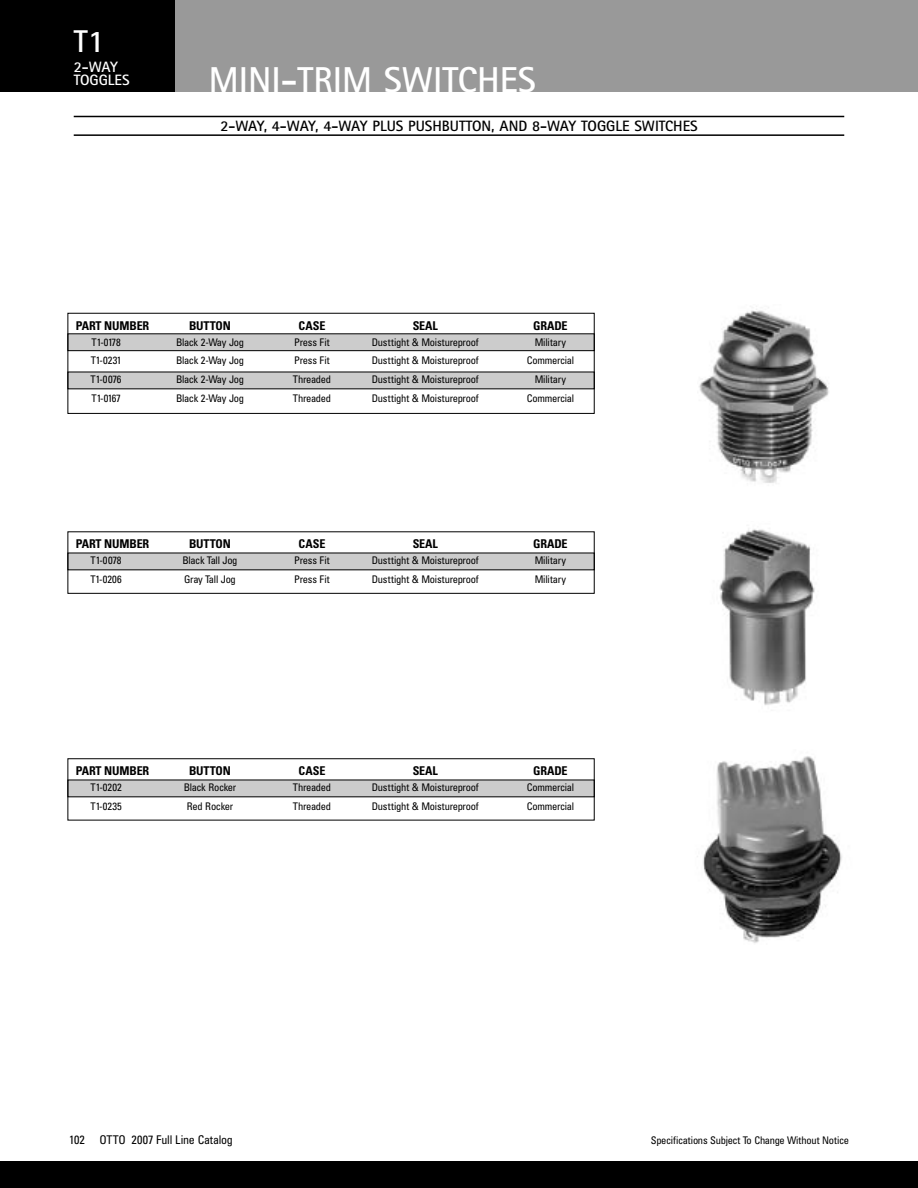
<style>
.page{position:relative;width:918px;height:1188px;background:#fff}
.page>*{position:absolute;margin:0;border:0;box-sizing:border-box;transform-origin:0 0}
.t1{font:700 36px "Rotis Sans Serif";color:#fff}
.t2{font:700 31.5px "Rotis Sans Serif";color:#fff}
.t3{font:700 15px "Rotis Sans Serif";color:#000}
.t4{font:700 15px/13.5px "Rotis Sans Serif";color:#fff}
.t5{font:700 condensed 12.15px "Univers";letter-spacing:-.01em;color:#000}
.t6{font:condensed 12px "Univers";letter-spacing:-.02em;color:#000}
.t7{font:condensed 10.5px "Univers";letter-spacing:-.025em;color:#000}
</style>
<div class="page">
<div style="left:0;top:0;width:918px;height:92px;background:#999"></div>
<div style="left:0;top:0;width:176px;height:92px;background:#000"></div>
<div style="left:0;top:1161px;width:918px;height:27px;background:#000"></div>
<div style="left:68px;top:780px;width:526px;height:17px;background:#ccc"></div>
<div style="left:68px;top:553px;width:526px;height:17px;background:#ccc"></div>
<div style="left:68px;top:372px;width:526px;height:17px;background:#ccc"></div>
<div style="left:68px;top:334px;width:526px;height:16px;background:#ccc"></div>
<div style="left:68px;top:333px;width:527px;height:18px;border:1px solid #000"></div>
<hr style="left:74px;top:116px;width:770px;height:1px;background:#000">
<hr style="left:74px;top:134px;width:770px;height:2px;background:#000">
<img style="left:699px;top:307px;width:130px;height:176px">
<img style="left:719px;top:529px;width:96px;height:176px">
<img style="left:697px;top:756px;width:145px;height:187px">
<div style="left:68px;top:531px;width:527px;height:63px;border:1px solid #000"></div>
<div style="left:68px;top:758px;width:527px;height:62px;border:1px solid #000"></div>
<div style="left:68px;top:313px;width:527px;height:101px;border:1px solid #000"></div>
<h2 class="t2" style="left:74px;top:30px;width:32px">T1</h2>
<h3 class="t4" style="left:74px;top:62px;width:57px">2-WAY<br>TOGGLES</h3>
<h1 class="t1" style="left:209px;top:67px;width:328px">MINI-TRIM SWITCHES</h1>
<h3 class="t3" style="left:220px;top:121px;width:479px">2-WAY, 4-WAY, 4-WAY PLUS PUSHBUTTON, AND 8-WAY TOGGLE SWITCHES</h3>
<p class="t5" style="left:76px;top:321px;width:75px">PART NUMBER</p>
<p class="t5" style="left:189px;top:321px;width:43px">BUTTON</p>
<p class="t5" style="left:299px;top:321px;width:28px">CASE</p>
<p class="t5" style="left:413px;top:321px;width:27px">SEAL</p>
<p class="t5" style="left:533px;top:321px;width:36px">GRADE</p>
<p class="t7" style="left:92px;top:338px;width:31px">T1-0178</p>
<p class="t7" style="left:176px;top:338px;width:69px">Black 2-Way Jog</p>
<p class="t7" style="left:294px;top:338px;width:37px">Press Fit</p>
<p class="t7" style="left:372px;top:338px;width:108px">Dusttight &amp; Moistureproof</p>
<p class="t7" style="left:535px;top:338px;width:33px">Military</p>
<p class="t7" style="left:91px;top:357px;width:32px">T1-0231</p>
<p class="t7" style="left:176px;top:357px;width:69px">Black 2-Way Jog</p>
<p class="t7" style="left:294px;top:357px;width:37px">Press Fit</p>
<p class="t7" style="left:372px;top:357px;width:108px">Dusttight &amp; Moistureproof</p>
<p class="t7" style="left:527px;top:357px;width:49px">Commercial</p>
<p class="t7" style="left:91px;top:376px;width:33px">T1-0076</p>
<p class="t7" style="left:176px;top:376px;width:69px">Black 2-Way Jog</p>
<p class="t7" style="left:293px;top:376px;width:40px">Threaded</p>
<p class="t7" style="left:372px;top:376px;width:108px">Dusttight &amp; Moistureproof</p>
<p class="t7" style="left:535px;top:376px;width:33px">Military</p>
<p class="t7" style="left:91px;top:395px;width:31px">T1-0167</p>
<p class="t7" style="left:176px;top:395px;width:69px">Black 2-Way Jog</p>
<p class="t7" style="left:293px;top:395px;width:40px">Threaded</p>
<p class="t7" style="left:372px;top:395px;width:108px">Dusttight &amp; Moistureproof</p>
<p class="t7" style="left:527px;top:395px;width:49px">Commercial</p>
<p class="t5" style="left:76px;top:540px;width:75px">PART NUMBER</p>
<p class="t5" style="left:189px;top:540px;width:43px">BUTTON</p>
<p class="t5" style="left:299px;top:540px;width:28px">CASE</p>
<p class="t5" style="left:413px;top:540px;width:27px">SEAL</p>
<p class="t5" style="left:533px;top:540px;width:36px">GRADE</p>
<p class="t7" style="left:91px;top:556px;width:33px">T1-0078</p>
<p class="t7" style="left:183px;top:556px;width:56px">Black Tall Jog</p>
<p class="t7" style="left:294px;top:556px;width:37px">Press Fit</p>
<p class="t7" style="left:372px;top:556px;width:108px">Dusttight &amp; Moistureproof</p>
<p class="t7" style="left:535px;top:556px;width:33px">Military</p>
<p class="t7" style="left:90px;top:575px;width:33px">T1-0206</p>
<p class="t7" style="left:184px;top:575px;width:53px">Gray Tall Jog</p>
<p class="t7" style="left:294px;top:575px;width:37px">Press Fit</p>
<p class="t7" style="left:372px;top:575px;width:108px">Dusttight &amp; Moistureproof</p>
<p class="t7" style="left:535px;top:575px;width:33px">Military</p>
<p class="t5" style="left:76px;top:767px;width:75px">PART NUMBER</p>
<p class="t5" style="left:189px;top:767px;width:43px">BUTTON</p>
<p class="t5" style="left:299px;top:767px;width:28px">CASE</p>
<p class="t5" style="left:413px;top:767px;width:27px">SEAL</p>
<p class="t5" style="left:533px;top:767px;width:36px">GRADE</p>
<p class="t7" style="left:91px;top:783px;width:33px">T1-0202</p>
<p class="t7" style="left:184px;top:783px;width:54px">Black Rocker</p>
<p class="t7" style="left:293px;top:783px;width:40px">Threaded</p>
<p class="t7" style="left:372px;top:783px;width:108px">Dusttight &amp; Moistureproof</p>
<p class="t7" style="left:527px;top:783px;width:49px">Commercial</p>
<p class="t7" style="left:90px;top:802px;width:33px">T1-0235</p>
<p class="t7" style="left:187px;top:802px;width:48px">Red Rocker</p>
<p class="t7" style="left:293px;top:802px;width:40px">Threaded</p>
<p class="t7" style="left:372px;top:802px;width:108px">Dusttight &amp; Moistureproof</p>
<p class="t7" style="left:527px;top:802px;width:49px">Commercial</p>
<p class="t6" style="left:69px;top:1135px;width:165px">102 OTTO 2007 Full Line Catalog</p>
<p class="t7" style="left:651px;top:1137px;width:200px">Specifications Subject To Change Without Notice</p>
</div>
